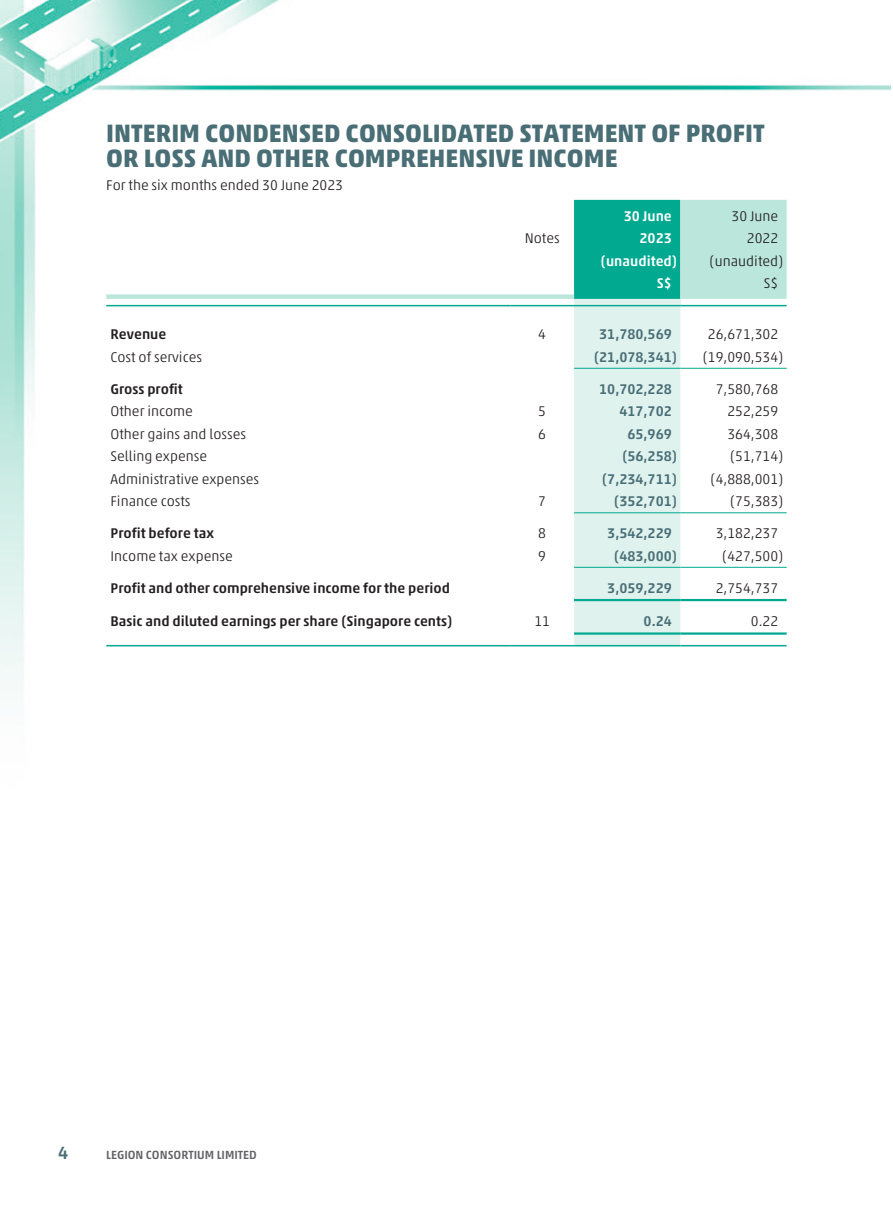
<style>
.page{position:relative;width:893px;height:1212px;background:#fff}
.page>*{position:absolute;margin:0;border:0;box-sizing:border-box;transform-origin:0 0}
.主標題{font:700 25.5px/25.5px "Akko Pro";color:#496e76}
._3__標題{font:500 18px "Akko Pro";color:#496e76}
._1__內文{font:300 14.25px "Akko Pro";color:#231f20}
._1__內文-2{font:500 14.25px "Akko Pro";color:#231f20}
._1__內文-3{font:500 14.25px "Akko Pro";color:#496e76}
.日期{font:300 14.25px "Akko Pro";color:#231f20}
._1__內文-4{font:500 14.25px "Akko Pro";color:#fff}
.t1{font:500 12px "Akko Pro";color:#636366}
</style>
<div class="page">
<img style="left:0;top:0;width:891px;height:698px">
<svg style="left:106px;top:200px;width:681px;height:99px"></svg>
<svg style="left:574px;top:299px;width:106px;height:6px"></svg>
<div style="left:574px;top:306px;width:106px;height:339px;background:#dff2ee"></div>
<hr style="left:106px;top:305px;width:404px;height:1px;background:#00a990">
<hr style="left:510px;top:305px;width:64px;height:1px;background:#00a990">
<hr style="left:574px;top:305px;width:106px;height:1px;background:#00a990">
<hr style="left:680px;top:305px;width:107px;height:1px;background:#00a990">
<hr style="left:574px;top:368px;width:106px;height:1px;background:#00a990">
<hr style="left:680px;top:368px;width:107px;height:1px;background:#00a990">
<hr style="left:574px;top:512px;width:106px;height:1px;background:#00a990">
<hr style="left:680px;top:512px;width:107px;height:1px;background:#00a990">
<hr style="left:574px;top:567px;width:106px;height:1px;background:#00a990">
<hr style="left:680px;top:567px;width:107px;height:1px;background:#00a990">
<hr style="left:574px;top:599px;width:106px;height:2px;background:#00a990">
<hr style="left:680px;top:599px;width:107px;height:2px;background:#00a990">
<hr style="left:574px;top:632px;width:106px;height:3px;background:#00a990">
<hr style="left:680px;top:632px;width:107px;height:3px;background:#00a990">
<hr style="left:106px;top:645px;width:404px;height:1px;background:#00a990">
<hr style="left:510px;top:645px;width:64px;height:1px;background:#00a990">
<hr style="left:574px;top:645px;width:106px;height:1px;background:#00a990">
<hr style="left:680px;top:645px;width:107px;height:1px;background:#00a990">
<p class="主標題" style="left:106px;top:120px;width:660px">INTERIM CONDENSED CONSOLIDATED STATEMENT OF PROFIT<br>OR LOSS AND OTHER COMPREHENSIVE INCOME</p>
<p class="日期" style="left:106px;top:176px;width:238px">For the six months ended 30 June 2023</p>
<p class="_1__內文" style="left:525px;top:230px;width:37px">Notes</p>
<p class="_1__內文-4" style="left:624px;top:207px;width:50px">30 June</p>
<p class="_1__內文-4" style="left:639px;top:229px;width:34px">2023</p>
<p class="_1__內文" style="left:731px;top:207px;width:48px">30 June</p>
<p class="_1__內文" style="left:747px;top:230px;width:33px">2022</p>
<p class="_1__內文-4" style="left:601px;top:252px;width:78px">(unaudited)</p>
<p class="_1__內文" style="left:710px;top:252px;width:75px">(unaudited)</p>
<p class="_1__內文-4" style="left:657px;top:274px;width:17px">S$</p>
<p class="_1__內文" style="left:764px;top:275px;width:16px">S$</p>
<p class="_1__內文-2" style="left:111px;top:325px;width:57px">Revenue</p>
<p class="_1__內文" style="left:538px;top:326px;width:9px">4</p>
<p class="_1__內文-3" style="left:599px;top:325px;width:74px">31,780,569</p>
<p class="_1__內文" style="left:708px;top:326px;width:72px">26,671,302</p>
<p class="_1__內文" style="left:111px;top:348px;width:93px">Cost of services</p>
<p class="_1__內文-3" style="left:594px;top:348px;width:84px">(21,078,341)</p>
<p class="_1__內文" style="left:703px;top:348px;width:82px">(19,090,534)</p>
<p class="_1__內文-2" style="left:111px;top:380px;width:74px">Gross profit</p>
<p class="_1__內文-3" style="left:599px;top:380px;width:74px">10,702,228</p>
<p class="_1__內文" style="left:716px;top:380px;width:64px">7,580,768</p>
<p class="_1__內文" style="left:111px;top:403px;width:84px">Other income</p>
<p class="_1__內文" style="left:538px;top:403px;width:9px">5</p>
<p class="_1__內文-3" style="left:619px;top:402px;width:54px">417,702</p>
<p class="_1__內文" style="left:727px;top:403px;width:52px">252,259</p>
<p class="_1__內文" style="left:111px;top:425px;width:137px">Other gains and losses</p>
<p class="_1__內文" style="left:538px;top:425px;width:9px">6</p>
<p class="_1__內文-3" style="left:627px;top:425px;width:46px">65,969</p>
<p class="_1__內文" style="left:727px;top:425px;width:52px">364,308</p>
<p class="_1__內文" style="left:111px;top:448px;width:98px">Selling expense</p>
<p class="_1__內文-3" style="left:622px;top:447px;width:56px">(56,258)</p>
<p class="_1__內文" style="left:730px;top:448px;width:55px">(51,714)</p>
<p class="_1__內文" style="left:111px;top:470px;width:150px">Administrative expenses</p>
<p class="_1__內文-3" style="left:602px;top:470px;width:76px">(7,234,711)</p>
<p class="_1__內文" style="left:711px;top:470px;width:74px">(4,888,001)</p>
<p class="_1__內文" style="left:111px;top:493px;width:82px">Finance costs</p>
<p class="_1__內文" style="left:538px;top:493px;width:9px">7</p>
<p class="_1__內文-3" style="left:614px;top:492px;width:64px">(352,701)</p>
<p class="_1__內文" style="left:730px;top:493px;width:55px">(75,383)</p>
<p class="_1__內文-2" style="left:111px;top:524px;width:105px">Profit before tax</p>
<p class="_1__內文" style="left:538px;top:525px;width:9px">8</p>
<p class="_1__內文-3" style="left:607px;top:524px;width:66px">3,542,229</p>
<p class="_1__內文" style="left:716px;top:525px;width:64px">3,182,237</p>
<p class="_1__內文" style="left:111px;top:547px;width:124px">Income tax expense</p>
<p class="_1__內文" style="left:538px;top:547px;width:9px">9</p>
<p class="_1__內文-3" style="left:614px;top:547px;width:64px">(483,000)</p>
<p class="_1__內文" style="left:722px;top:547px;width:63px">(427,500)</p>
<p class="_1__內文-2" style="left:111px;top:579px;width:341px">Profit and other comprehensive income for the period</p>
<p class="_1__內文-3" style="left:607px;top:579px;width:66px">3,059,229</p>
<p class="_1__內文" style="left:716px;top:579px;width:64px">2,754,737</p>
<p class="_1__內文-2" style="left:111px;top:612px;width:343px">Basic and diluted earnings per share (Singapore cents)</p>
<p class="_1__內文" style="left:534px;top:613px;width:17px">11</p>
<p class="_1__內文-3" style="left:644px;top:612px;width:30px">0.24</p>
<p class="_1__內文" style="left:751px;top:613px;width:29px">0.22</p>
<p class="_3__標題" style="left:58px;top:1142px;width:12px">4</p>
<p class="t1" style="left:106px;top:1147px;width:152px">LEGION CONSORTIUM LIMITED</p>
</div>
